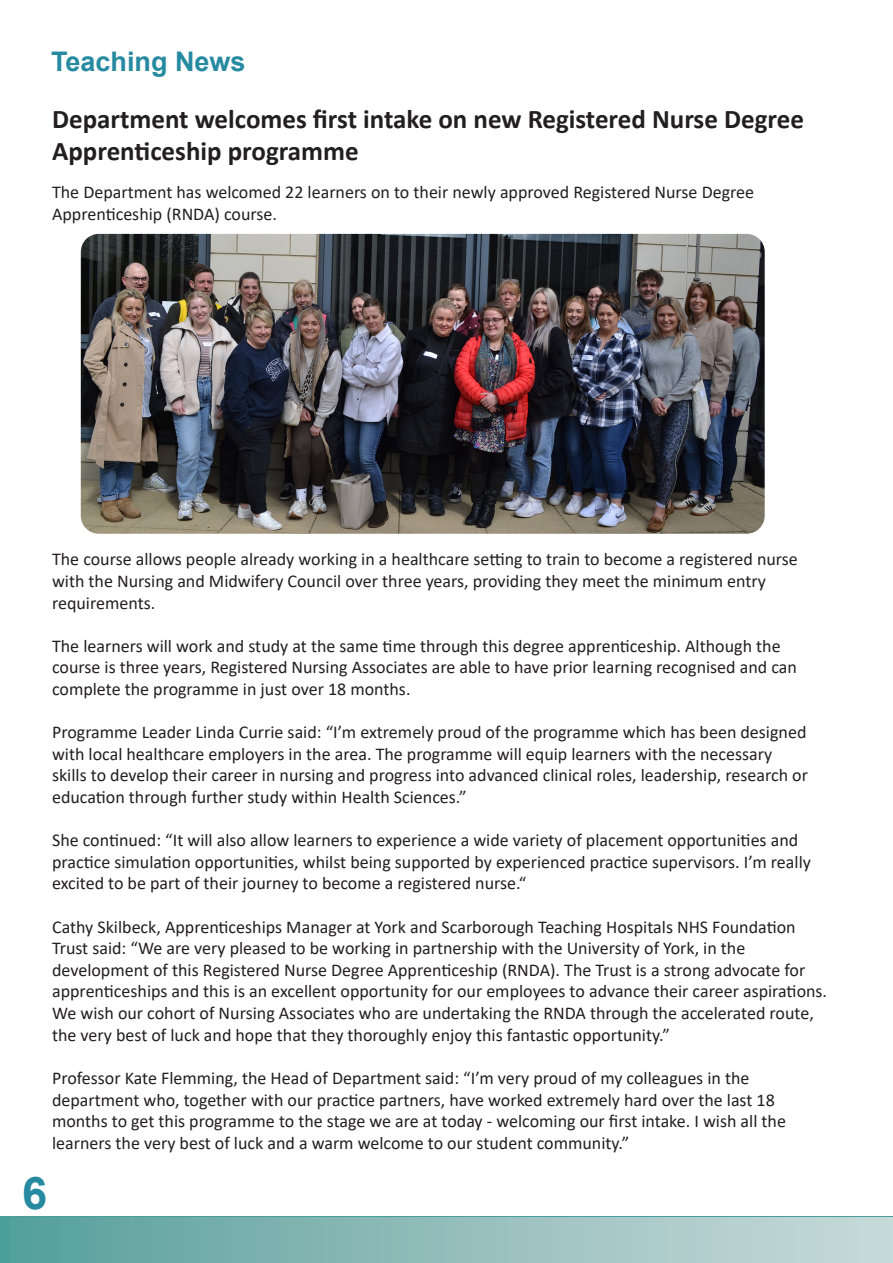
<style>
.page{position:relative;width:893px;height:1263px;background:#fff}
.page>*{position:absolute;margin:0;border:0;box-sizing:border-box;transform-origin:0 0}
.t1{font:700 45px "Arial";color:#268aa1}
.t2{font:700 27px/32.4px "Calibri";color:#231f20}
.Section_Headers{font:700 27px "Arial";color:#268aa1}
.t3{font:18px/21.6px "Calibri";color:#231f20}
</style>
<div class="page">
<div style="left:0;top:1216px;width:893px;height:5px;background:#479e9a"></div>
<div style="left:0;top:1217px;width:893px;height:46px;background:linear-gradient(to right,#569f9b,#ccdbdb)"></div>
<img style="left:81px;top:234px;width:684px;height:300px">
<p class="Section_Headers" style="left:51px;top:42px;width:196px">Teaching News</p>
<p class="t2" style="left:52px;top:102px;width:753px">Department welcomes first intake on new Registered Nurse Degree<br>Apprenticeship programme</p>
<p class="t3" style="left:52px;top:181px;width:703px">The Department has welcomed 22 learners on to their newly approved Registered Nurse Degree<br>Apprenticeship (RNDA) course.</p>
<p class="t3" style="left:52px;top:548px;width:747px">The course allows people already working in a healthcare setting to train to become a registered nurse with the Nursing and Midwifery Council over three years, providing they meet the minimum entry requirements.</p>
<p class="t3" style="left:52px;top:635px;width:746px">The learners will work and study at the same time through this degree apprenticeship. Although the course is three years, Registered Nursing Associates are able to have prior learning recognised and can complete the programme in just over 18 months.</p>
<p class="t3" style="left:52px;top:721px;width:757px">Programme Leader Linda Currie said: “I’m extremely proud of the programme which has been designed with local healthcare employers in the area. The programme will equip learners with the necessary skills to develop their career in nursing and progress into advanced clinical roles, leadership, research or education through further study within Health Sciences.”</p>
<p class="t3" style="left:52px;top:829px;width:760px">She continued: “It will also allow learners to experience a wide variety of placement opportunities and practice simulation opportunities, whilst being supported by experienced practice supervisors. I’m really excited to be part of their journey to become a registered nurse.“</p>
<p class="t3" style="left:52px;top:915px;width:777px">Cathy Skilbeck, Apprenticeships Manager at York and Scarborough Teaching Hospitals NHS Foundation Trust said: “We are very pleased to be working in partnership with the University of York, in the development of this Registered Nurse Degree Apprenticeship (RNDA). The Trust is a strong advocate for apprenticeships and this is an excellent opportunity for our employees to advance their career aspirations.<br>We wish our cohort of Nursing Associates who are undertaking the RNDA through the accelerated route, the very best of luck and hope that they thoroughly enjoy this fantastic opportunity.”</p>
<p class="t3" style="left:52px;top:1067px;width:735px">Professor Kate Flemming, the Head of Department said: “I’m very proud of my colleagues in the department who, together with our practice partners, have worked extremely hard over the last 18 months to get this programme to the stage we are at today - welcoming our first intake. I wish all the learners the very best of luck and a warm welcome to our student community.”</p>
<h1 class="t1" style="left:22px;top:1162px;width:27px">6</h1>
</div>
